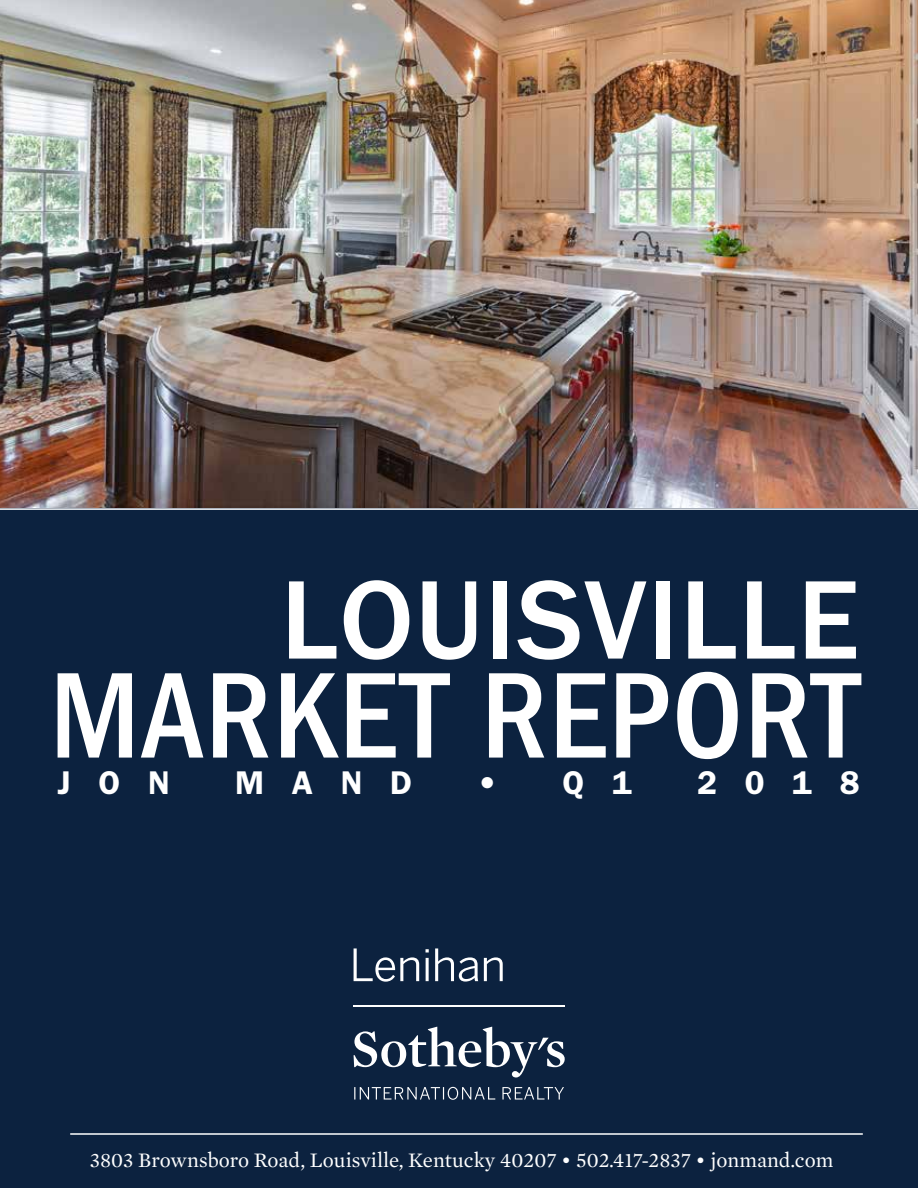
<style>
.page{position:relative;width:918px;height:1188px;background:#fff}
.page>*{position:absolute;margin:0;border:0;box-sizing:border-box;transform-origin:0 0}
.t1{font:500 condensed 126.3px "Franklin Gothic LT";letter-spacing:.01em;color:#fff}
.t2{font:500 115.65px "Franklin Gothic LT";letter-spacing:.01em;color:#fff}
.t3{font:600 33px "Franklin Gothic";letter-spacing:.84em;color:#fff}
.t4{font:21px "Mercury Text G1";color:#fff}
</style>
<div class="page">
<div style="left:0;top:508px;width:918px;height:680px;background:#0c223f"></div>
<hr style="left:353px;top:1006px;width:212px;height:1px;background:#fff">
<svg style="left:354px;top:1027px;width:211px;height:50px"></svg>
<svg style="left:354px;top:1087px;width:210px;height:13px"></svg>
<svg style="left:354px;top:948px;width:65px;height:34px"></svg>
<hr style="left:426px;top:958px;width:3px;height:23px;background:#fff">
<svg style="left:435px;top:948px;width:43px;height:34px"></svg>
<svg style="left:484px;top:957px;width:19px;height:24px"></svg>
<hr style="left:70px;top:1133px;width:793px;height:2px;background:#fff">
<img style="left:0;top:0;width:918px;height:510px">
<h2 class="t2" style="left:281px;top:556px;width:580px">LOUISVILLE</h2>
<h1 class="t1" style="left:50px;top:644px;width:811px">MARKET REPORT</h1>
<h3 class="t3" style="left:58px;top:763px;width:114px">JON</h3>
<h3 class="t3" style="left:235px;top:763px;width:178px">MAND</h3>
<h3 class="t3" style="left:477px;top:763px;width:156px">• Q 1</h3>
<h3 class="t3" style="left:697px;top:763px;width:164px">2018</h3>
<p class="t4" style="left:90px;top:1148px;width:745px">3803 Brownsboro Road, Louisville, Kentucky 40207 • 502.417-2837 • jonmand.com</p>
</div>
